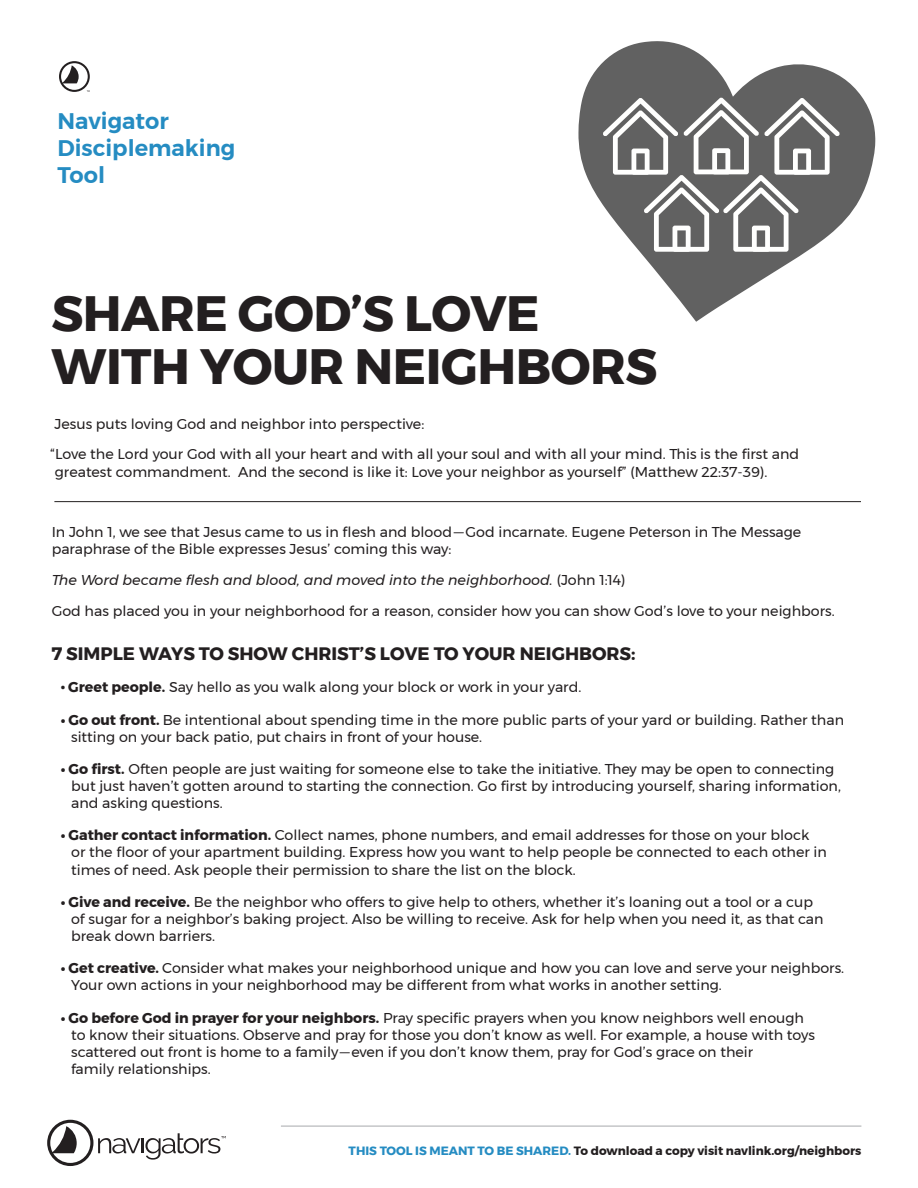
<style>
.page{position:relative;width:918px;height:1188px;background:#fff}
.page>*{position:absolute;margin:0;border:0;box-sizing:border-box;transform-origin:0 0}
.t1{font:700 49.5px/52.5px "Montserrat";letter-spacing:-.01em;color:#231f20}
.t2{font:600 22.5px "Montserrat";color:#258cc2}
.t3{font:700 18px "Montserrat";color:#231f20}
.t4{font:14.25px/17.1px "Montserrat";color:#231f20}
.t5{font:italic 14.25px "Montserrat";color:#231f20}
.t6{font:700 12px "Montserrat";color:#231f20}
.s1{font-style:normal}
.s2{font-weight:700;font-size:13.5px}
.s3{font-weight:700}
.s4{color:#258cc2}
</style>
<div class="page">
<svg style="left:59px;top:61px;width:31px;height:31px"></svg>
<hr style="left:54px;top:501px;width:807px;height:1px;background:#231f20">
<svg style="left:47px;top:1120px;width:179px;height:46px"></svg>
<hr style="left:281px;top:1126px;width:580px;height:1px;background:#a7a9ac">
<svg style="left:578px;top:41px;width:298px;height:281px"></svg>
<svg style="left:603px;top:97px;width:237px;height:155px"></svg>
<p class="t2" style="left:58px;top:103px;width:113px">Navigator</p>
<p class="t2" style="left:58px;top:130px;width:179px">Disciplemaking</p>
<p class="t2" style="left:58px;top:157px;width:49px">Tool</p>
<p class="t1" style="left:51px;top:287px;width:607px">SHARE GOD’S LOVE<br>WITH YOUR NEIGHBORS</p>
<p class="t4" style="left:50px;top:409px;width:751px;line-height:30px">Jesus puts loving God and neighbor into perspective:<br>“Love the Lord your God with all your heart and with all your soul and with all your mind. This is the first and</p>
<p class="t4" style="left:55px;top:464px;width:714px">greatest commandment. And the second is like it: Love your neighbor as yourself” (Matthew 22:37-39).</p>
<p class="t4" style="left:52px;top:523px;width:751px">In John 1, we see that Jesus came to us in flesh and blood—God incarnate. Eugene Peterson in The Message paraphrase of the Bible expresses Jesus’ coming this way:</p>
<p class="t5" style="left:52px;top:569px;width:575px">The Word became flesh and blood, and moved into the neighborhood. <span class="s1">(John 1:14)</span></p>
<p class="t4" style="left:52px;top:602px;width:784px">God has placed you in your neighborhood for a reason, consider how you can show God’s love to your neighbors.</p>
<p class="t3" style="left:52px;top:639px;width:585px">7 SIMPLE WAYS TO SHOW CHRIST’S LOVE TO YOUR NEIGHBORS:</p>
<p class="t4" style="left:61px;top:679px;width:522px"><span class="s2">•</span> <span class="s3">Greet people.</span> Say hello as you walk along your block or work in your yard.</p>
<p class="t4" style="left:71px;top:711px;width:774px;text-indent:-10px"><span class="s3">• Go out front.</span> Be intentional about spending time in the more public parts of your yard or building. Rather than sitting on your back patio, put chairs in front of your house.</p>
<p class="t4" style="left:71px;top:760px;width:771px;text-indent:-10px"><span class="s3">• Go first.</span> Often people are just waiting for someone else to take the initiative. They may be open to connecting but just haven’t gotten around to starting the connection. Go first by introducing yourself, sharing information, and asking questions.</p>
<p class="t4" style="left:71px;top:827px;width:757px;text-indent:-10px"><span class="s3">• Gather contact information.</span> Collect names, phone numbers, and email addresses for those on your block or the floor of your apartment building. Express how you want to help people be connected to each other in times of need. Ask people their permission to share the list on the block.</p>
<p class="t4" style="left:71px;top:893px;width:754px;text-indent:-10px"><span class="s3">• Give and receive.</span> Be the neighbor who offers to give help to others, whether it’s loaning out a tool or a cup of sugar for a neighbor’s baking project. Also be willing to receive. Ask for help when you need it, as that can break down barriers.</p>
<p class="t4" style="left:71px;top:959px;width:775px;text-indent:-10px"><span class="s3">• Get creative.</span> Consider what makes your neighborhood unique and how you can love and serve your neighbors.<br>Your own actions in your neighborhood may be different from what works in another setting.</p>
<p class="t4" style="left:71px;top:1009px;width:745px;text-indent:-10px"><span class="s3">• Go before God in prayer for your neighbors.</span> Pray specific prayers when you know neighbors well enough to know their situations. Observe and pray for those you don’t know as well. For example, a house with toys scattered out front is home to a family—even if you don’t know them, pray for God’s grace on their<br>family relationships.</p>
<p class="t6" style="left:349px;top:1141px;width:514px"><span class="s4">THIS TOOL IS MEANT TO BE SHARED.</span> To download a copy visit navlink.org/neighbors</p>
</div>
